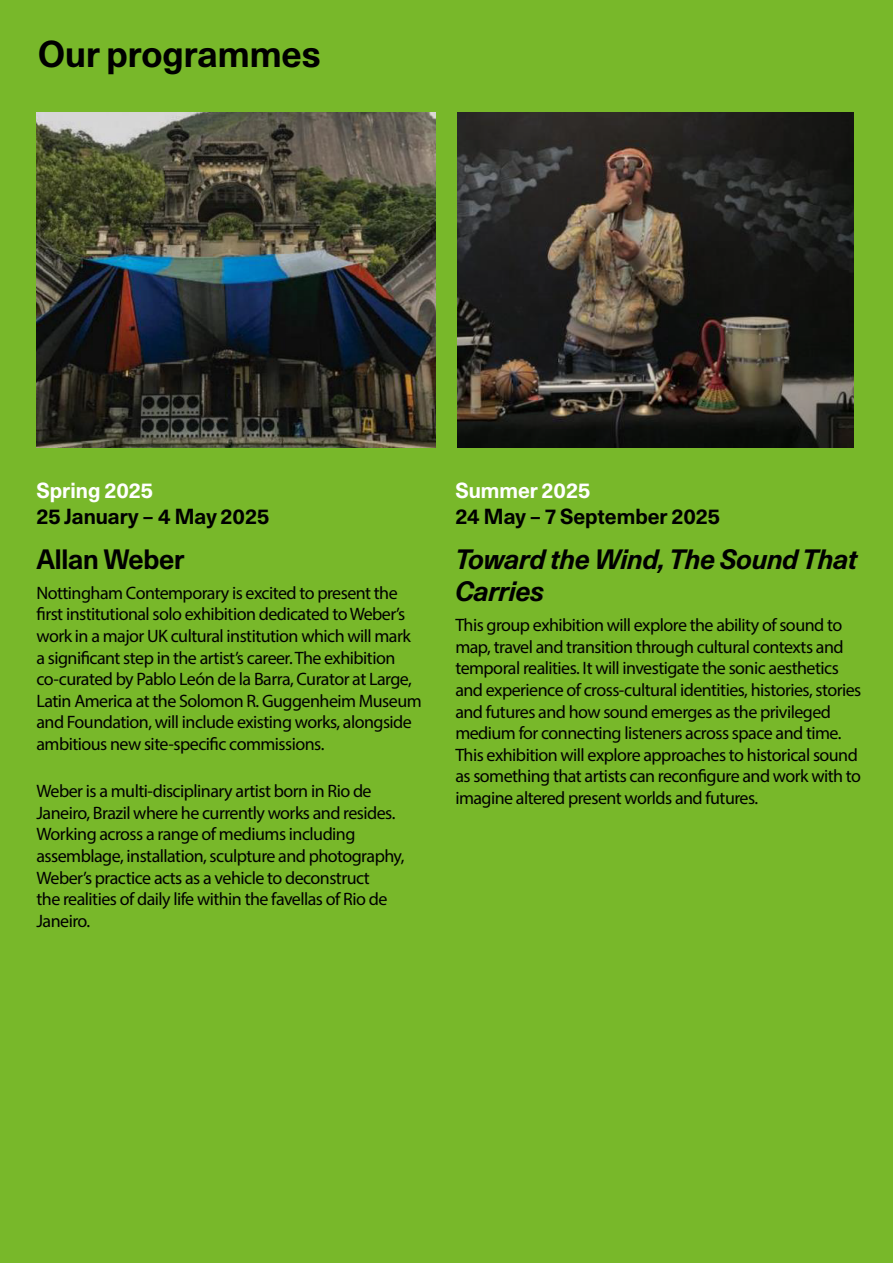
<style>
.page{position:relative;width:893px;height:1263px;background:#78b82a}
.page>*{position:absolute;margin:0;border:0;box-sizing:border-box;transform-origin:0 0}
.t1{font:700 36px "Unica 77 LL";color:#000}
.t2{font:italic 700 27px/32.4px "Unica 77 LL";letter-spacing:-.01em;color:#000}
.t3{font:700 27px "Unica 77 LL";letter-spacing:-.01em;color:#000}
.t4{font:700 21px "Unica 77 LL";color:#000}
.t5{font:700 21px "Unica 77 LL";color:#fff}
.t6{font:18px/21.6px "Myriad Pro";letter-spacing:-.03em;color:#000}
</style>
<div class="page">
<img style="left:457px;top:113px;width:397px;height:334px">
<img style="left:36px;top:113px;width:400px;height:334px">
<h1 class="t1" style="left:38px;top:28px;width:284px">Our programmes</h1>
<p class="t5" style="left:36px;top:476px;width:118px">Spring 2025</p>
<p class="t4" style="left:36px;top:501px;width:234px">25 January – 4 May 2025</p>
<h2 class="t3" style="left:36px;top:539px;width:150px">Allan Weber</h2>
<p class="t6" style="left:36px;top:582px;width:387px">Nottingham Contemporary is excited to present the first institutional solo exhibition dedicated to Weber’s work in a major UK cultural institution which will mark a significant step in the artist’s career. The exhibition co-curated by Pablo León de la Barra, Curator at Large, Latin America at the Solomon R. Guggenheim Museum and Foundation, will include existing works, alongside ambitious new site-specific commissions.</p>
<p class="t6" style="left:36px;top:780px;width:370px">Weber is a multi-disciplinary artist born in Rio de Janeiro, Brazil where he currently works and resides.<br>Working across a range of mediums including assemblage, installation, sculpture and photography, Weber’s practice acts as a vehicle to deconstruct<br>the realities of daily life within the favellas of Rio de Janeiro.</p>
<p class="t5" style="left:455px;top:476px;width:136px">Summer 2025</p>
<p class="t4" style="left:455px;top:501px;width:266px">24 May – 7 September 2025</p>
<h2 class="t2" style="left:455px;top:542px;width:404px">Toward the Wind, The Sound That<br>Carries</h2>
<p class="t6" style="left:455px;top:614px;width:408px">This group exhibition will explore the ability of sound to map, travel and transition through cultural contexts and temporal realities. It will investigate the sonic aesthetics and experience of cross-cultural identities, histories, stories and futures and how sound emerges as the privileged medium for connecting listeners across space and time.<br>This exhibition will explore approaches to historical sound as something that artists can reconfigure and work with to imagine altered present worlds and futures.</p>
</div>
